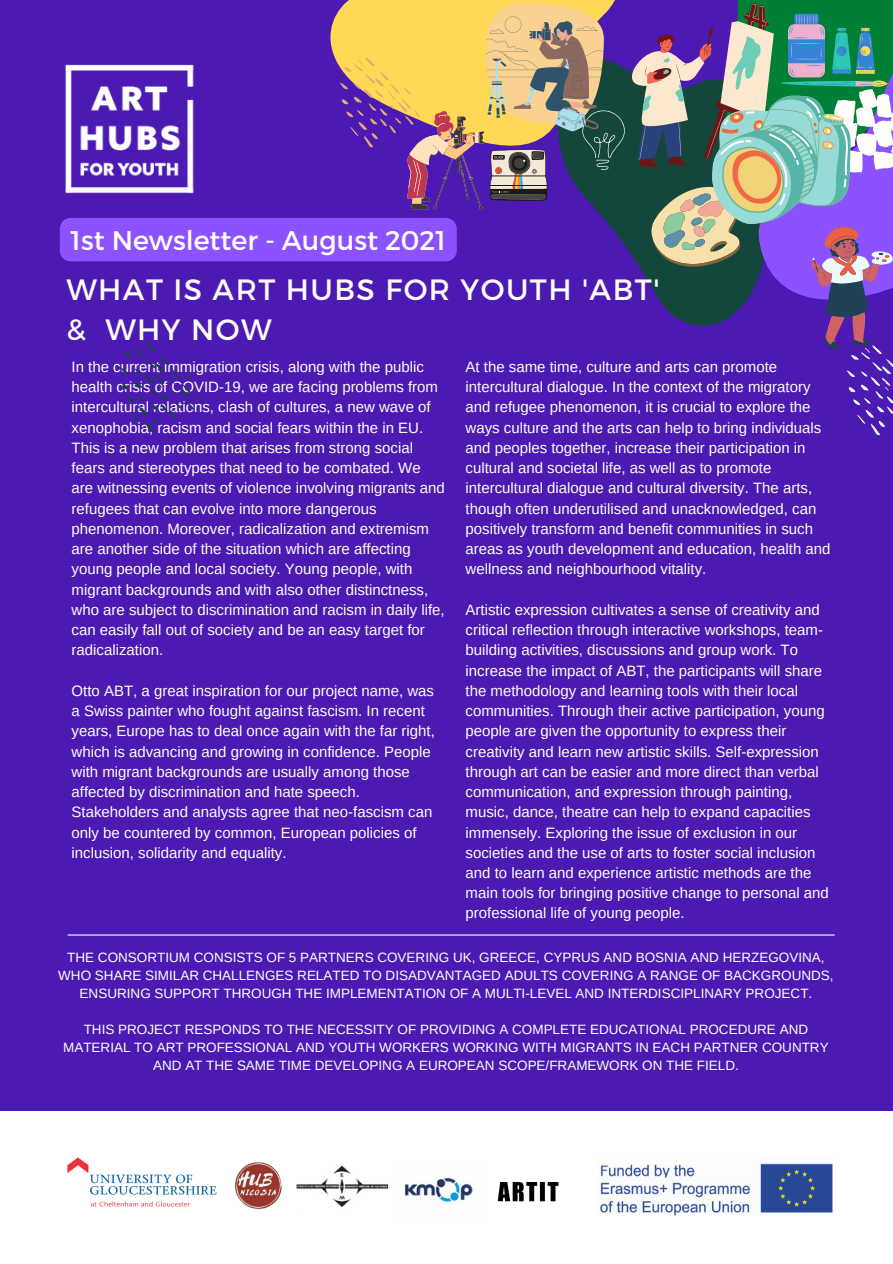
<style>
.page{position:relative;width:893px;height:1264px;background:#fff}
.page>*{position:absolute;margin:0;border:0;box-sizing:border-box;transform-origin:0 0}
.t1{font:29.4px/40.5px "Montserrat";letter-spacing:.05em;color:#fff}
.t2{font:27px "Montserrat";color:#fff}
.t3{font:15px/20.2px "Arimo";color:#fff}
.t4{font:13.5px/18px "Arimo";color:#fff;text-align:center}
</style>
<div class="page">
<div style="left:0;top:0;width:892px;height:1262px;background:#4c1ab2"></div>
<div style="left:0;top:1110px;width:892px;height:152px;background:#fff"></div>
<hr style="left:68px;top:934px;width:766px;height:1px;background:#fff">
<img style="left:600px;top:1163px;width:233px;height:52px">
<img style="left:67px;top:1157px;width:150px;height:50px">
<img style="left:234px;top:1162px;width:48px;height:47px">
<img style="left:297px;top:1165px;width:91px;height:42px">
<img style="left:404px;top:1177px;width:69px;height:25px">
<img style="left:497px;top:1182px;width:62px;height:20px">
<svg style="left:60px;top:3px;width:832px;height:433px"></svg>
<h2 class="t2" style="left:71px;top:223px;width:377px">1st Newsletter - August 2021</h2>
<h1 class="t1" style="left:66px;top:268px;width:594px">WHAT IS ART HUBS FOR YOUTH 'ABT' &amp; WHY NOW</h1>
<p class="t3" style="left:72px;top:356px;width:375px">In the current immigration crisis, along with the public health crisis of COVID-19, we are facing problems from intercultural relations, clash of cultures, a new wave of xenophobia, racism and social fears within the in EU.<br>This is a new problem that arises from strong social fears and stereotypes that need to be combated. We are witnessing events of violence involving migrants and refugees that can evolve into more dangerous phenomenon. Moreover, radicalization and extremism are another side of the situation which are affecting young people and local society. Young people, with migrant backgrounds and with also other distinctness, who are subject to discrimination and racism in daily life, can easily fall out of society and be an easy target for radicalization.</p>
<p class="t3" style="left:72px;top:680px;width:365px">Otto ABT, a great inspiration for our project name, was a Swiss painter who fought against fascism. In recent years, Europe has to deal once again with the far right, which is advancing and growing in confidence. People with migrant backgrounds are usually among those affected by discrimination and hate speech.<br>Stakeholders and analysts agree that neo-fascism can only be countered by common, European policies of inclusion, solidarity and equality.</p>
<p class="t3" style="left:465px;top:356px;width:366px">At the same time, culture and arts can promote intercultural dialogue. In the context of the migratory and refugee phenomenon, it is crucial to explore the ways culture and the arts can help to bring individuals and peoples together, increase their participation in cultural and societal life, as well as to promote intercultural dialogue and cultural diversity. The arts, though often underutilised and unacknowledged, can positively transform and benefit communities in such areas as youth development and education, health and wellness and neighbourhood vitality.</p>
<p class="t3" style="left:465px;top:599px;width:365px">Artistic expression cultivates a sense of creativity and critical reflection through interactive workshops, team&shy;building activities, discussions and group work. To increase the impact of ABT, the participants will share the methodology and learning tools with their local communities. Through their active participation, young people are given the opportunity to express their creativity and learn new artistic skills. Self-expression through art can be easier and more direct than verbal communication, and expression through painting, music, dance, theatre can help to expand capacities immensely. Exploring the issue of exclusion in our societies and the use of arts to foster social inclusion and to learn and experience artistic methods are the main tools for bringing positive change to personal and professional life of young people.</p>
<p class="t4" style="left:58px;top:948px;width:776px">THE CONSORTIUM CONSISTS OF 5 PARTNERS COVERING UK, GREECE, CYPRUS AND BOSNIA AND HERZEGOVINA,<br>WHO SHARE SIMILAR CHALLENGES RELATED TO DISADVANTAGED ADULTS COVERING A RANGE OF BACKGROUNDS,<br>ENSURING SUPPORT THROUGH THE IMPLEMENTATION OF A MULTI-LEVEL AND INTERDISCIPLINARY PROJECT.</p>
<p class="t4" style="left:63px;top:1020px;width:767px">THIS PROJECT RESPONDS TO THE NECESSITY OF PROVIDING A COMPLETE EDUCATIONAL PROCEDURE AND<br>MATERIAL TO ART PROFESSIONAL AND YOUTH WORKERS WORKING WITH MIGRANTS IN EACH PARTNER COUNTRY<br>AND AT THE SAME TIME DEVELOPING A EUROPEAN SCOPE/FRAMEWORK ON THE FIELD.</p>
</div>
